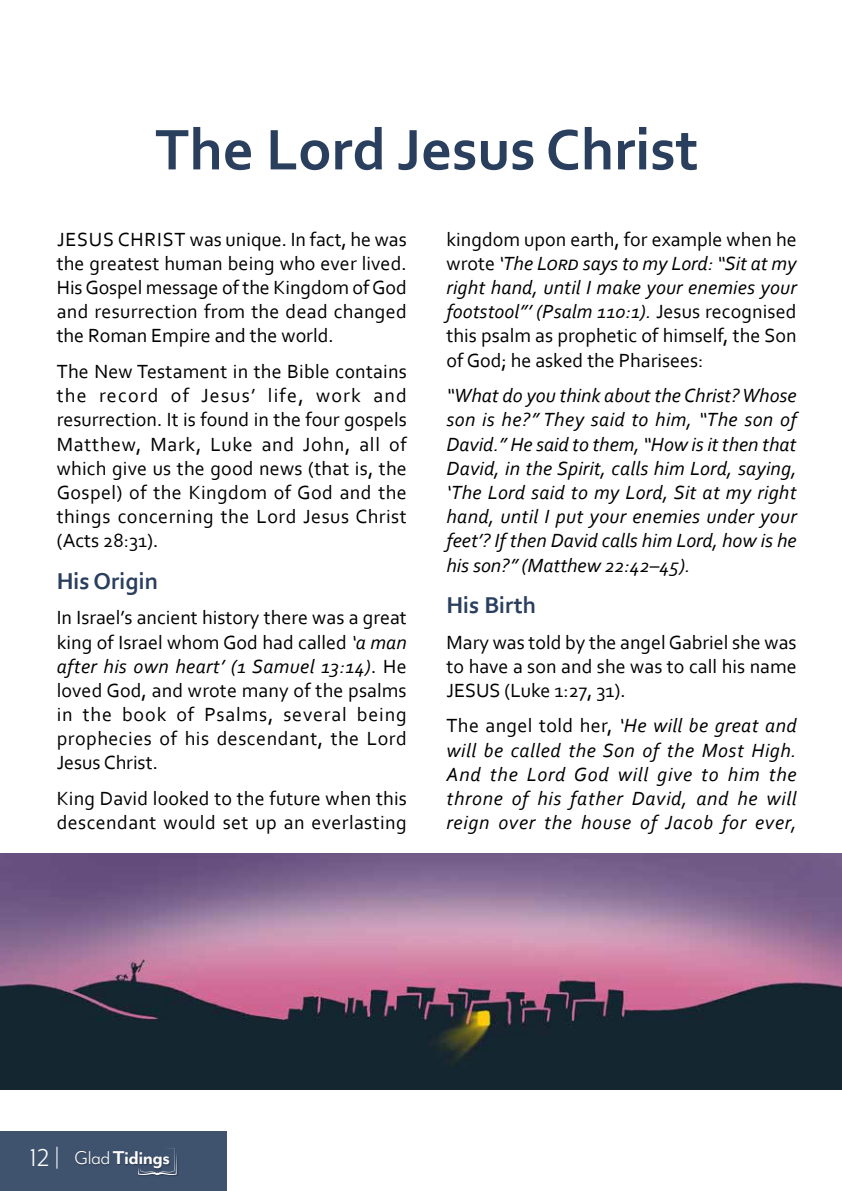
<style>
.page{position:relative;width:842px;height:1191px;background:#fff}
.page>*{position:absolute;margin:0;border:0;box-sizing:border-box;transform-origin:0 0}
.t1{font:700 60px "Corbel";color:#2a3f5e}
.t2{font:700 24px "Corbel";color:#2a3f5e}
.t3{font:700 21.4px "Mr Eaves Mod OT";letter-spacing:-.025em;color:#fff}
.t4{font:20px/24.2px "Corbel";letter-spacing:.005em;color:#000;text-align:justify}
.t5{font:italic 20px/24.2px "Corbel";letter-spacing:.025em;color:#000;text-align:justify}
.s1{font-style:italic}
.s2{font-style:normal}
.s3{font-weight:400;font-size:28px}
.s4{font-weight:400}
</style>
<div class="page">
<img style="left:0;top:853px;width:842px;height:237px">
<div style="left:0;top:1131px;width:227px;height:60px;background:#3f526e"></div>
<img style="left:138px;top:1161px;width:40px;height:15px">
<svg style="left:138px;top:1148px;width:39px;height:27px"></svg>
<img style="left:75px;top:1148px;width:97px;height:24px">
<h1 class="t1" style="left:155px;top:112px;width:545px">The Lord Jesus Christ</h1>
<p class="t4" style="left:57px;top:226px;width:352px">JESUS CHRIST was unique. In fact, he was the greatest human being who ever lived.<br>His Gospel message of the Kingdom of God and resurrection from the dead changed the Roman Empire and the world.</p>
<p class="t4" style="left:57px;top:359px;width:352px">The New Testament in the Bible contains the record of Jesus’ life, work and resurrection. It is found in the four gospels Matthew, Mark, Luke and John, all of which give us the good news (that is, the Gospel) of the Kingdom of God and the things concerning the Lord Jesus Christ (Acts 28:31).</p>
<p class="t2" style="left:57px;top:566px;width:103px">His Origin</p>
<p class="t4" style="left:57px;top:605px;width:352px">In Israel’s ancient history there was a great king of Israel whom God had called <span class="s1">‘a man after his own heart’ (1 Samuel 13:14)</span>. He loved God, and wrote many of the psalms in the book of Psalms, several being prophecies of his descendant, the Lord Jesus Christ.</p>
<p class="t4" style="left:57px;top:785px;width:352px">King David looked to the future when this descendant would set up an everlasting</p>
<p class="t4" style="left:446px;top:226px;width:352px">kingdom upon earth, for example when he wrote <span class="s1">‘The Lord says to my Lord: “Sit at my right hand, until I make your enemies your footstool”’ (Psalm 110:1).</span> Jesus recognised this psalm as prophetic of himself, the Son of God; he asked the Pharisees:</p>
<p class="t5" style="left:446px;top:383px;width:352px">“What do you think about the Christ? Whose son is he?” They said to him, “The son of David.” He said to them, “How is it then that David, in the Spirit, calls him Lord, saying, ‘The Lord said to my Lord, Sit at my right hand, until I put your enemies under your feet’? If then David calls him Lord, how is he his son?” (Matthew 22:42–45).</p>
<p class="t2" style="left:446px;top:590px;width:91px">His Birth</p>
<p class="t4" style="left:446px;top:629px;width:352px">Mary was told by the angel Gabriel she was to have a son and she was to call his name JESUS (Luke 1:27, 31).</p>
<p class="t5" style="left:446px;top:713px;width:352px"><span class="s2">The angel told her,</span> ‘He will be great and will be called the Son of the Most High.<br>And the Lord God will give to him the throne of his father David, and he will reign over the house of Jacob for ever,</p>
<p class="t3" style="left:30px;top:1146px;width:142px"><span class="s3">12 |</span> <span class="s4">Glad</span> Tidings</p>
</div>
